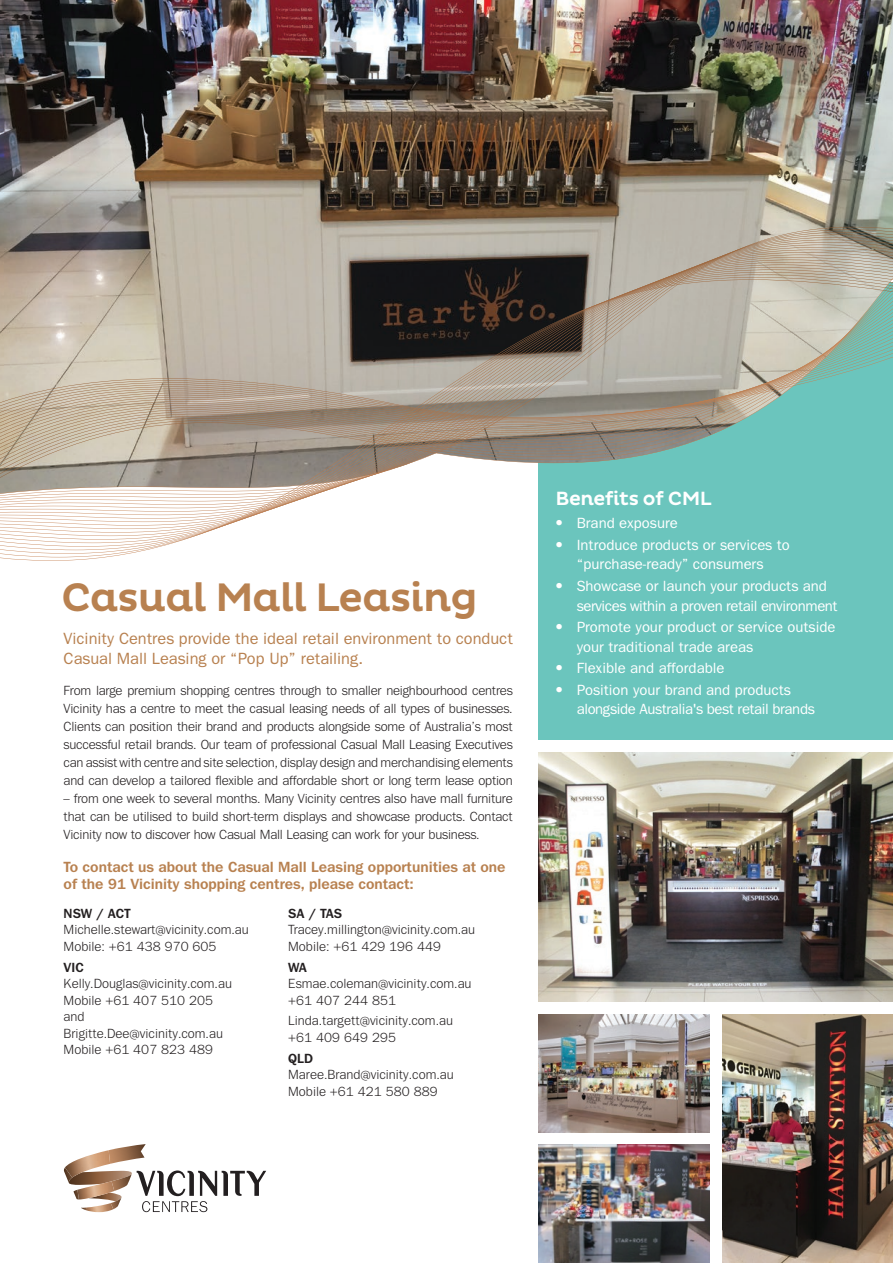
<style>
.page{position:relative;width:893px;height:1263px;background:#fff}
.page>*{position:absolute;margin:0;border:0;box-sizing:border-box;transform-origin:0 0}
.t1{font:500 40.5px "Pluto";letter-spacing:-.025em;color:#b88150}
.t2{font:500 19.5px "Pluto";letter-spacing:-.025em;color:#fff}
.t3{font:500 16.5px/19.5px "Tee Franklin";color:#b88150}
.t4{font:500 15px/19.5px "Tee Franklin";color:#fff;text-align:center}
.t5{font:500 15px/19.5px "Tee Franklin";letter-spacing:-.025em;color:#fff}
.t6{font:700 15px/16.5px "Tee Franklin";color:#b88150}
.t7{font:13.5px/16.5px "Tee Franklin";color:#231f20}
.t8{font:700 13.5px "Tee Franklin";color:#231f20}
.s1{font-family:"Trade Gothic LT Cond Eighteen";font-weight:400}
</style>
<div class="page">
<div style="left:538px;top:283px;width:355px;height:457px;background:#6bc5bd"></div>
<img style="left:538px;top:753px;width:355px;height:248px">
<img style="left:722px;top:1014px;width:171px;height:249px">
<img style="left:538px;top:1145px;width:171px;height:118px">
<img style="left:538px;top:1014px;width:171px;height:118px">
<img style="left:0;top:0;width:893px;height:227px">
<svg style="left:0;top:227px;width:893px;height:267px"></svg>
<svg style="left:64px;top:1144px;width:202px;height:69px"></svg>
<h1 class="t1" style="left:61px;top:574px;width:418px">Casual Mall Leasing</h1>
<p class="t3" style="left:64px;top:629px;width:451px">Vicinity Centres provide the ideal retail environment to conduct<br>Casual Mall Leasing or “Pop Up” retailing.</p>
<p class="t7" style="left:64px;top:681px;width:451px;line-height:18px;text-align:justify">From large premium shopping centres through to smaller neighbourhood centres Vicinity has a centre to meet the casual leasing needs of all types of businesses.<br>Clients can position their brand and products alongside some of Australia’s most successful retail brands. Our team of professional Casual Mall Leasing Executives can assist with centre and site selection, display design and merchandising elements and can develop a tailored flexible and affordable short or long term lease option</p>
<p class="t7" style="left:64px;top:789px;width:451px;line-height:18px;text-align:justify">– from one week to several months. Many Vicinity centres also have mall furniture that can be utilised to build short-term displays and showcase products. Contact Vicinity now to discover how Casual Mall Leasing can work for your business.</p>
<p class="t6" style="left:64px;top:859px;width:443px">To contact us about the Casual Mall Leasing opportunities at one of the 91 Vicinity shopping centres, please contact:</p>
<p class="t8" style="left:64px;top:905px;width:69px">NSW / ACT</p>
<p class="t7" style="left:64px;top:921px;width:187px">Michelle.stewart@vicinity.com.au<br>Mobile: +61 438 970 605</p>
<p class="t8" style="left:64px;top:959px;width:22px">VIC</p>
<p class="t7" style="left:64px;top:975px;width:170px">Kelly.Douglas@vicinity.com.au<br>Mobile +61 407 510 205 and<br>Brigitte.Dee@vicinity.com.au<br>Mobile +61 407 823 489</p>
<p class="t8" style="left:288px;top:905px;width:55px">SA / TAS</p>
<p class="t7" style="left:288px;top:921px;width:188px">Tracey.millington@vicinity.com.au<br>Mobile: +61 429 196 449</p>
<p class="t8" style="left:288px;top:959px;width:20px">WA</p>
<p class="t7" style="left:288px;top:975px;width:185px">Esmae.coleman@vicinity.com.au +61 407 244 851</p>
<p class="t7" style="left:288px;top:1012px;width:166px">Linda.targett@vicinity.com.au +61 409 649 295</p>
<p class="t8" style="left:288px;top:1050px;width:26px">QLD</p>
<p class="t7" style="left:288px;top:1066px;width:167px">Maree.Brand@vicinity.com.au<br>Mobile +61 421 580 889</p>
<h2 class="t2" style="left:555px;top:487px;width:158px">Benefits of CML</h2>
<p class="t4" style="left:555px;top:513px;width:124px"><span class="s1">•</span> Brand exposure</p>
<p class="t4" style="left:555px;top:535px;width:236px"><span class="s1">•</span> Introduce products or services to “purchase-ready” consumers</p>
<p class="t5" style="left:577px;top:576px;width:262px;text-indent:-21px"><span class="s1">•</span> Showcase or launch your products and services within a proven retail environment</p>
<p class="t4" style="left:577px;top:617px;width:260px;text-align:left;text-indent:-21px"><span class="s1">•</span> Promote your product or service outside your traditional trade areas</p>
<p class="t4" style="left:555px;top:658px;width:170px"><span class="s1">•</span> Flexible and affordable</p>
<p class="t5" style="left:577px;top:680px;width:240px;text-indent:-21px"><span class="s1">•</span> Position your brand and products alongside Australia's best retail brands</p>
</div>
